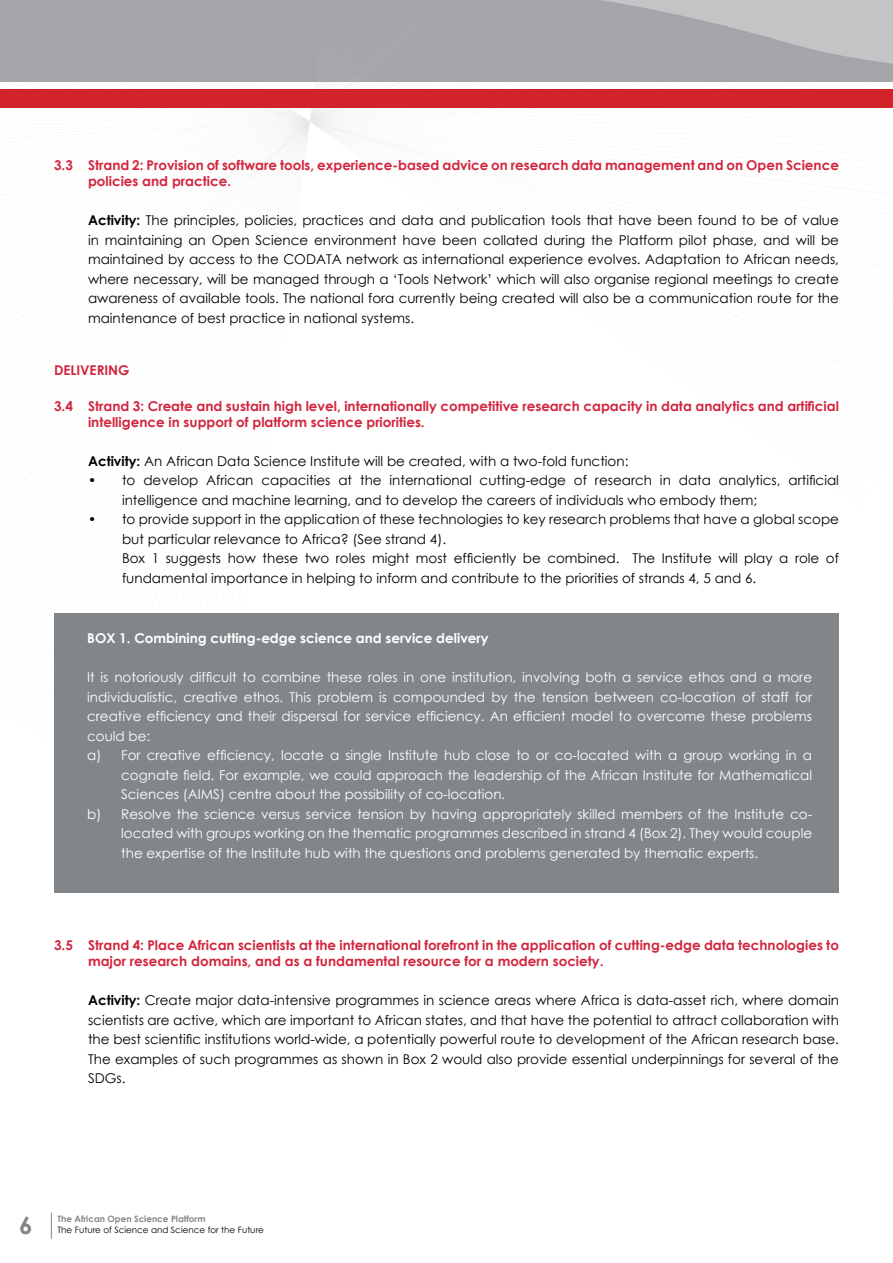
<style>
.page{position:relative;width:893px;height:1263px;background:#fff}
.page>*{position:absolute;margin:0;border:0;box-sizing:border-box;transform-origin:0 0}
.t1{font:700 24px "Century Gothic";color:#828689}
.t2{font:13.5px/19.5px "Century Gothic";color:#000;text-align:justify}
.t3{font:13.5px "Century Gothic";color:#fff}
.t4{font:700 13.5px/16.2px "Century Gothic";color:#d2263e}
.t5{font:700 13.5px "Century Gothic";color:#fff}
.t6{font:8.85px "Century Gothic";color:#000}
.t7{font:700 8.85px "Century Gothic";color:#828689}
.s1{font-weight:700}
</style>
<div class="page">
<svg style="left:51px;top:1212px;width:1px;height:27px"></svg>
<div style="left:684px;top:73px;width:209px;height:9px;background:#a3a5a8"></div>
<div style="left:498px;top:73px;width:186px;height:9px;background:#a3a5a8"></div>
<svg style="left:399px;top:73px;width:99px;height:10px"></svg>
<svg style="left:0;top:0;width:399px;height:155px;fill:#a5a7aa"></svg>
<div style="left:0;top:89px;width:893px;height:19px;background:#d2232a"></div>
<svg style="left:336px;top:0;width:557px;height:73px;background:#abacaf"></svg>
<div style="left:54px;top:613px;width:785px;height:280px;background:#828689"></div>
<p class="t4" style="left:88px;top:157px;width:752px;text-indent:-34px">3.3 Strand 2: Provision of software tools, experience-based advice on research data management and on Open Science policies and practice.</p>
<p class="t2" style="left:88px;top:211px;width:752px"><span class="s1">Activity:</span> The principles, policies, practices and data and publication tools that have been found to be of value in maintaining an Open Science environment have been collated during the Platform pilot phase, and will be maintained by access to the CODATA network as international experience evolves. Adaptation to African needs, where necessary, will be managed through a ‘Tools Network’ which will also organise regional meetings to create awareness of available tools. The national fora currently being created will also be a communication route for the maintenance of best practice in national systems.</p>
<p class="t4" style="left:54px;top:361px;width:77px">DELIVERING</p>
<p class="t4" style="left:88px;top:397px;width:752px;text-indent:-34px">3.4 Strand 3: Create and sustain high level, internationally competitive research capacity in data analytics and artificial intelligence in support of platform science priorities.</p>
<p class="t2" style="left:88px;top:451px;width:542px"><span class="s1">Activity:</span> An African Data Science Institute will be created, with a two-fold function:</p>
<p class="t2" style="left:122px;top:470px;width:718px;text-indent:-34px">• to develop African capacities at the international cutting-edge of research in data analytics, artificial intelligence and machine learning, and to develop the careers of individuals who embody them;</p>
<p class="t2" style="left:122px;top:509px;width:718px;text-align:left;text-indent:-34px">• to provide support in the application of these technologies to key research problems that have a global scope but particular relevance to Africa? (See strand 4).<br>Box 1 suggests how these two roles might most efficiently be combined. The Institute will play a role of fundamental importance in helping to inform and contribute to the priorities of strands 4, 5 and 6.</p>
<p class="t5" style="left:87px;top:628px;width:403px">BOX 1. Combining cutting-edge science and service delivery</p>
<p class="t3" style="left:87px;top:668px;width:726px">It is notoriously difficult to combine these roles in one institution, involving both a service ethos and a more</p>
<p class="t3" style="left:87px;top:687px;width:726px">individualistic, creative ethos. This problem is compounded by the tension between co-location of staff for</p>
<p class="t3" style="left:87px;top:707px;width:726px">creative efficiency and their dispersal for service efficiency. An efficient model to overcome these problems</p>
<p class="t3" style="left:87px;top:726px;width:65px">could be:</p>
<p class="t3" style="left:87px;top:746px;width:726px">a) For creative efficiency, locate a single Institute hub close to or co-located with a group working in a</p>
<p class="t3" style="left:121px;top:765px;width:692px">cognate field. For example, we could approach the leadership of the African Institute for Mathematical</p>
<p class="t3" style="left:121px;top:785px;width:386px">Sciences (AIMS) centre about the possibility of co-location.</p>
<p class="t3" style="left:87px;top:804px;width:726px">b) Resolve the science versus service tension by having appropriately skilled members of the Institute co-</p>
<p class="t3" style="left:121px;top:824px;width:692px">located with groups working on the thematic programmes described in strand 4 (Box 2). They would couple</p>
<p class="t3" style="left:121px;top:843px;width:639px">the expertise of the Institute hub with the questions and problems generated by thematic experts.</p>
<p class="t4" style="left:88px;top:936px;width:752px;text-indent:-34px">3.5 Strand 4: Place African scientists at the international forefront in the application of cutting-edge data technologies to major research domains, and as a fundamental resource for a modern society.</p>
<p class="t2" style="left:88px;top:990px;width:752px"><span class="s1">Activity:</span> Create major data-intensive programmes in science areas where Africa is data-asset rich, where domain scientists are active, which are important to African states, and that have the potential to attract collaboration with the best scientific institutions world-wide, a potentially powerful route to development of the African research base.<br>The examples of such programmes as shown in Box 2 would also provide essential underpinnings for several of the SDGs.</p>
<p class="t7" style="left:58px;top:1212px;width:150px">The African Open Science Platform</p>
<h1 class="t1" style="left:19px;top:1206px;width:15px">6</h1>
<p class="t6" style="left:58px;top:1223px;width:208px">The Future of Science and Science for the Future</p>
</div>
